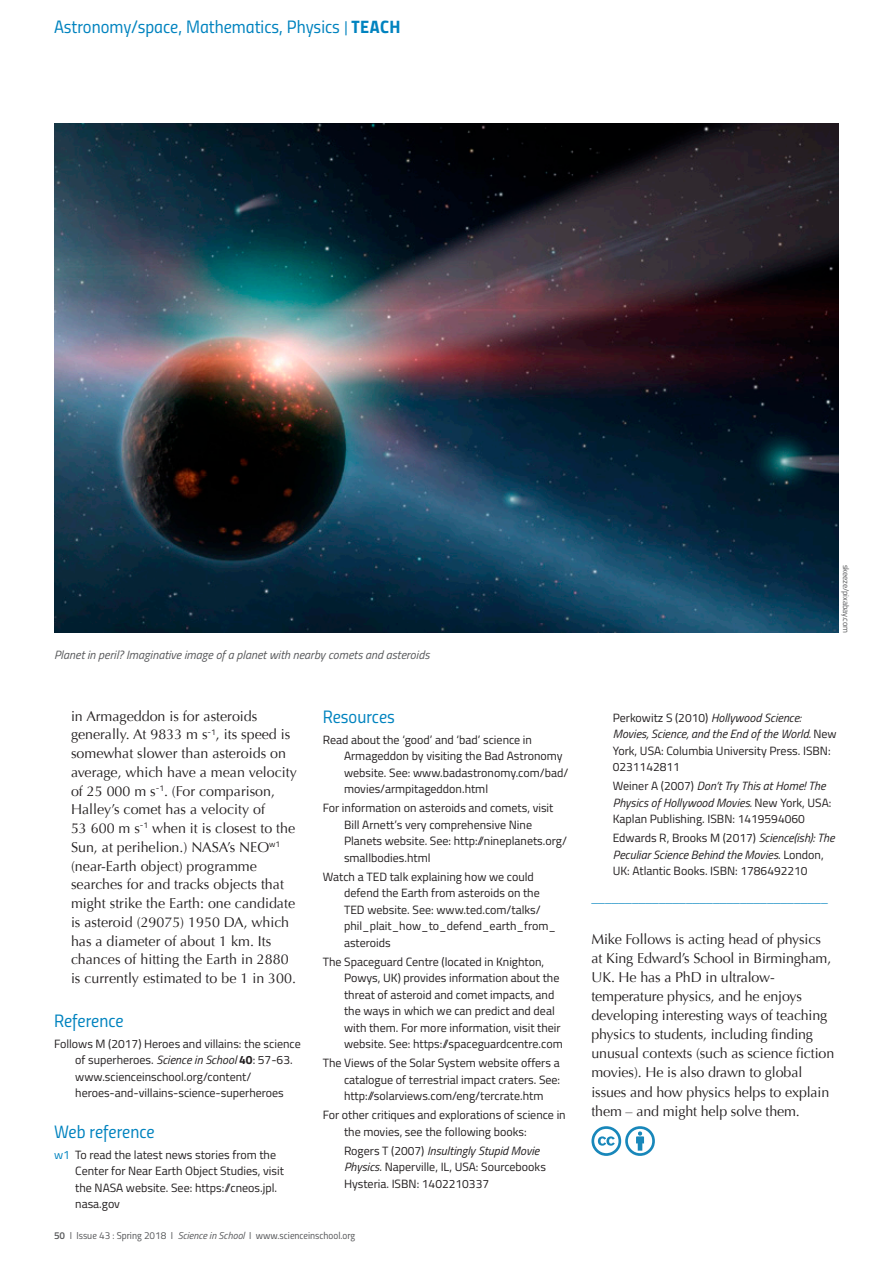
<style>
.page{position:relative;width:893px;height:1263px;background:#fff}
.page>*{position:absolute;margin:0;border:0;box-sizing:border-box;transform-origin:0 0}
.t1{font:18px "Titillium Regular Upright";color:#0083bf}
.t2{font:14.25px/18.8px "Optima";color:#231f20}
.t3{font:13.5px "Optima";color:#0083bf}
.t4{font:12px/16.5px "Titillium Web";color:#231f20}
.t5{font:italic 12px "Titillium Web";color:#57585a}
.t6{font:10.05px "Titillium Regular Upright";color:#57585a}
.t7{font:8.25px "Titillium Web";letter-spacing:-.01em;color:#57585a}
.s1{font-size:15px}
.s2{font-family:"Titillium Bold Upright"}
.s3{font-style:italic}
.s4{font-weight:700}
.s5{color:#0083bf}
.s6{font-family:"Titillium Semibold Upright"}
.s7{font-family:"Titillium Web";font-style:italic}
</style>
<div class="page">
<svg style="left:591px;top:1126px;width:64px;height:30px"></svg>
<img style="left:54px;top:123px;width:785px;height:510px">
<h1 class="t1" style="left:54px;top:14px;width:348px">Astronomy/space, Mathematics, Physics <span class="s1">|</span> <span class="s2">TEACH</span></h1>
<p class="t5" style="left:54px;top:646px;width:377px">Planet in peril? Imaginative image of a planet with nearby comets and asteroids</p>
<p class="t2" style="left:71px;top:707px;width:228px">in Armageddon is for asteroids generally. At 9833 m s<sup>-1</sup>, its speed is somewhat slower than asteroids on average, which have a mean velocity of 25 000 m s<sup>-1</sup>. (For comparison, Halley’s comet has a velocity of<br>53 600 m s<sup>-1</sup> when it is closest to the Sun, at perihelion.) NASA’s NEO<sup>w1 </sup>(near-Earth object) programme searches for and tracks objects that might strike the Earth: one candidate is asteroid (29075) 1950 DA, which has a diameter of about 1 km. Its chances of hitting the Earth in 2880 is currently estimated to be 1 in 300.</p>
<h1 class="t1" style="left:54px;top:1007px;width:71px">Reference</h1>
<p class="t4" style="left:75px;top:1035px;width:227px;text-indent:-21px">Follows M (2017) Heroes and villains: the science of superheroes. <span class="s3">Science in School</span> <span class="s4">40</span>: 57-63. www.scienceinschool.org/content/ heroes-and-villains-science-superheroes</p>
<h1 class="t1" style="left:54px;top:1118px;width:102px">Web reference</h1>
<p class="t4" style="left:75px;top:1146px;width:210px;text-indent:-21px"><span class="s5">w1</span> To read the latest news stories from the Center for Near Earth Object Studies, visit the NASA website. See: https://cneos.jpl. nasa.gov</p>
<h1 class="t1" style="left:323px;top:703px;width:74px">Resources</h1>
<p class="t4" style="left:344px;top:730px;width:226px;text-indent:-21px">Read about the ‘good’ and ‘bad’ science in Armageddon by visiting the Bad Astronomy website. See: www.badastronomy.com/bad/ movies/armpitageddon.html</p>
<p class="t4" style="left:344px;top:799px;width:224px;text-indent:-21px">For information on asteroids and comets, visit Bill Arnett’s very comprehensive Nine Planets website. See: http://nineplanets.org/ smallbodies.html</p>
<p class="t4" style="left:344px;top:868px;width:213px;text-indent:-21px">Watch a TED talk explaining how we could defend the Earth from asteroids on the TED website. See: www.ted.com/talks/ phil_plait_how_to_defend_earth_from_ asteroids</p>
<p class="t4" style="left:344px;top:953px;width:220px;text-indent:-21px">The Spaceguard Centre (located in Knighton, Powys, UK) provides information about the threat of asteroid and comet impacts, and the ways in which we can predict and deal with them. For more information, visit their website. See: https://spaceguardcentre.com</p>
<p class="t4" style="left:344px;top:1054px;width:218px;text-align:justify;text-indent:-21px">The Views of the Solar System website offers a catalogue of terrestrial impact craters. See: http://solarviews.com/eng/tercrate.htm</p>
<p class="t4" style="left:344px;top:1106px;width:223px;text-indent:-21px">For other critiques and explorations of science in the movies, see the following books:</p>
<p class="t4" style="left:344px;top:1142px;width:203px">Rogers T (2007) <span class="s3">Insultingly Stupid Movie<br>Physics</span>. Naperville, IL, USA: Sourcebooks<br>Hysteria. ISBN: 1402210337</p>
<p class="t6" style="left:54px;top:1228px;width:303px"><span class="s6">50</span> I Issue 43 : Spring 2018 I <span class="s7">Science in School</span> I www.scienceinschool.org</p>
<p class="t7" style="left:852px;top:564px;width:70px;rotate:90deg">skeeze/pixabay.com</p>
<p class="t4" style="left:613px;top:709px;width:225px">Perkowitz S (2010) <span class="s3">Hollywood Science:<br>Movies, Science, and the End of the World.</span> New York, USA: Columbia University Press. ISBN:<br>0231142811</p>
<p class="t4" style="left:613px;top:777px;width:220px">Weiner A (2007) <span class="s3">Don’t Try This at Home! The<br>Physics of Hollywood Movies.</span> New York, USA:<br>Kaplan Publishing. ISBN: 1419594060</p>
<p class="t4" style="left:613px;top:829px;width:223px">Edwards R, Brooks M (2017) <span class="s3">Science(ish): The<br>Peculiar Science Behind the Movies</span>. London,<br>UK: Atlantic Books. ISBN: 1786492210</p>
<p class="t3" style="left:591px;top:889px;width:238px">___________________________________</p>
<p class="t2" style="left:591px;top:930px;width:244px">Mike Follows is acting head of physics at King Edward’s School in Birmingham, UK. He has a PhD in ultralow&shy;temperature physics, and he enjoys developing interesting ways of teaching physics to students, including finding unusual contexts (such as science fiction movies). He is also drawn to global issues and how physics helps to explain them – and might help solve them.</p>
</div>
